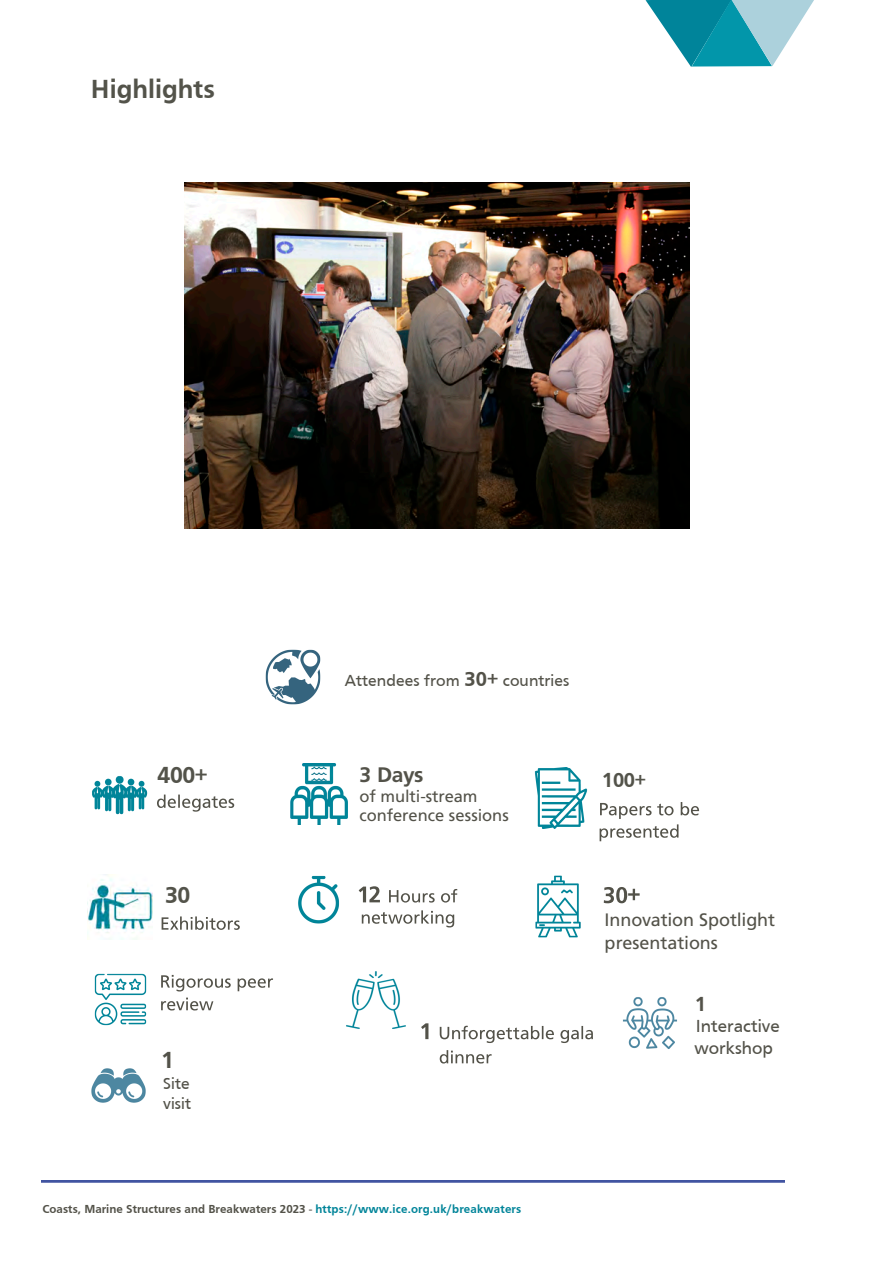
<style>
.page{position:relative;width:893px;height:1263px;background:#fff}
.page>*{position:absolute;margin:0;border:0;box-sizing:border-box;transform-origin:0 0}
.t1{font:700 27px "Frutiger";color:#53534a}
.t2{font:700 24px "Frutiger";color:#53534a}
.t3{font:700 24px "Frutiger";color:#535249}
.t4{font:700 21px "Frutiger";color:#535249}
.t5{font:700 21px "Frutiger";color:#53534a}
.t6{font:700 21px "Frutiger";color:#535249}
.t7{font:18px/22.5px "Frutiger";letter-spacing:-.005em;color:#535249}
.t8{font:18px/22.5px "Frutiger";letter-spacing:.005em;color:#535249}
.t9{font:16.5px/19.8px "Frutiger";letter-spacing:.005em;color:#535249}
.t10{font:16.5px/19px "Frutiger";letter-spacing:-.005em;color:#535249}
.t11{font:700 12px "Frutiger";color:#535249}
.s1{font-weight:700;font-size:21px}
.s2{font-weight:400}
.s3{color:#008499}
</style>
<div class="page">
<img style="left:42px;top:1180px;width:743px;height:2px">
<svg style="left:157px;top:794px;width:77px;height:18px"></svg>
<svg style="left:600px;top:802px;width:99px;height:39px"></svg>
<svg style="left:359px;top:886px;width:98px;height:16px"></svg>
<svg style="left:162px;top:916px;width:78px;height:14px"></svg>
<svg style="left:161px;top:975px;width:108px;height:16px"></svg>
<svg style="left:161px;top:997px;width:52px;height:13px"></svg>
<svg style="left:604px;top:887px;width:36px;height:16px"></svg>
<svg style="left:484px;top:1025px;width:109px;height:18px"></svg>
<svg style="left:484px;top:1054px;width:8px;height:9px"></svg>
<svg style="left:645px;top:0;width:169px;height:67px"></svg>
<img style="left:92px;top:776px;width:56px;height:39px">
<img style="left:290px;top:764px;width:57px;height:60px">
<img style="left:534px;top:768px;width:54px;height:60px">
<img style="left:88px;top:878px;width:65px;height:61px">
<img style="left:298px;top:875px;width:41px;height:34px">
<img style="left:94px;top:973px;width:53px;height:53px">
<img style="left:269px;top:909px;width:215px;height:155px">
<img style="left:535px;top:875px;width:46px;height:63px">
<img style="left:184px;top:182px;width:505px;height:346px">
<img style="left:265px;top:649px;width:56px;height:56px">
<img style="left:91px;top:1068px;width:55px;height:35px">
<img style="left:623px;top:997px;width:54px;height:52px">
<h1 class="t1" style="left:91px;top:73px;width:126px">Highlights</h1>
<h3 class="t9" style="left:345px;top:670px;width:226px">Attendees from <span class="s1">30+</span> countries</h3>
<h2 class="t2" style="left:158px;top:761px;width:52px">400+</h2>
<h3 class="t5" style="left:602px;top:768px;width:45px">100+</h3>
<h3 class="t4" style="left:360px;top:763px;width:66px">3 Days</h3>
<h3 class="t10" style="left:360px;top:787px;width:151px">of multi-stream conference sessions</h3>
<h2 class="t2" style="left:165px;top:881px;width:27px">30</h2>
<h2 class="t3" style="left:162px;top:1046px;width:14px">1</h2>
<h3 class="t9" style="left:163px;top:1073px;width:29px">Site visit</h3>
<p class="t11" style="left:43px;top:1202px;width:480px">Coasts, Marine Structures and Breakwaters 2023 <span class="s2">-</span> <span class="s3">https://www.ice.org.uk/breakwaters</span></p>
<h3 class="t7" style="left:605px;top:909px;width:172px">Innovation Spotlight presentations</h3>
<h3 class="t6" style="left:695px;top:991px;width:13px">1</h3>
<h3 class="t8" style="left:694px;top:1014px;width:87px">Interactive workshop</h3>
</div>
